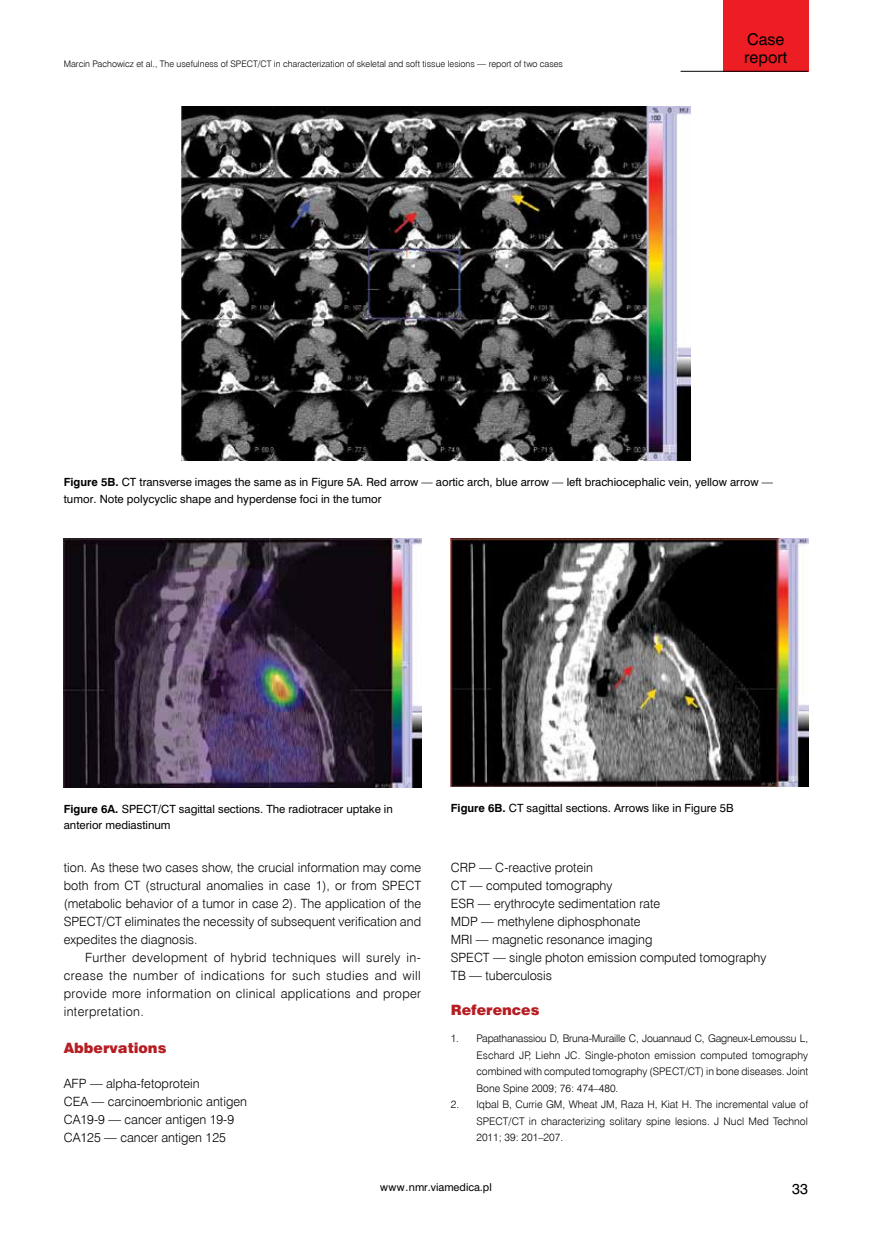
<style>
.page{position:relative;width:872px;height:1234px;background:#fff}
.page>*{position:absolute;margin:0;border:0;box-sizing:border-box;transform-origin:0 0}
.t1{font:15px/18px "Swis 721 PL";color:#000}
.t2{font:14.25px "Swis 721 Blk EU";color:#b61d22}
.t3{font:13.5px "Swis 721 PL";color:#000}
.t4{font:12.75px/18px "Swis 721 Lt EU";color:#000;text-align:justify}
.t5{font:10.5px/16.5px "Swis 721 Lt EU";color:#000;text-align:justify}
.t6{font:10.5px/16.5px "Swis 721 PL";color:#000}
.t7{font:10.05px "Swis 721 PL";color:#000}
.t8{font:9px "Swis 721 Lt EU";color:#000}
.s1{font-weight:700}
</style>
<div class="page">
<div style="left:723px;top:0;width:85px;height:71px;background:#ed1d24"></div>
<hr style="left:680px;top:71px;width:128px;height:1px;background:#000">
<img style="left:182px;top:106px;width:508px;height:354px">
<img style="left:64px;top:538px;width:357px;height:249px">
<img style="left:451px;top:538px;width:357px;height:248px">
<p class="t8" style="left:64px;top:58px;width:501px">Marcin Pachowicz et al., The usefulness of SPECT/CT in characterization of skeletal and soft tissue lesions — report of two cases</p>
<p class="t1" style="left:744px;top:30px;width:45px">Case report</p>
<p class="t6" style="left:64px;top:473px;width:710px"><span class="s1">Figure 5B.</span> CT transverse images the same as in Figure 5A. Red arrow — aortic arch, blue arrow — left brachiocephalic vein, yellow arrow — tumor. Note polycyclic shape and hyperdense foci in the tumor</p>
<p class="t6" style="left:64px;top:800px;width:330px"><span class="s1">Figure 6A.</span> SPECT/CT sagittal sections. The radiotracer uptake in anterior mediastinum</p>
<p class="t6" style="left:451px;top:799px;width:284px"><span class="s1">Figure 6B.</span> CT sagittal sections. Arrows like in Figure 5B</p>
<p class="t4" style="left:64px;top:858px;width:359px">tion. As these two cases show, the crucial information may come both from CT (structural anomalies in case 1), or from SPECT (metabolic behavior of a tumor in case 2). The application of the SPECT/CT eliminates the necessity of subsequent verification and expedites the diagnosis.</p>
<p class="t4" style="left:64px;top:948px;width:359px;text-indent:21px">Further development of hybrid techniques will surely in&shy;crease the number of indications for such studies and will provide more information on clinical applications and proper interpretation.</p>
<p class="t2" style="left:64px;top:1038px;width:104px">Abbervations</p>
<p class="t4" style="left:64px;top:1074px;width:185px;text-align:left">AFP — alpha-fetoprotein<br>CEA — carcinoembrionic antigen<br>CA19-9 — cancer antigen 19-9<br>CA125 — cancer antigen 125</p>
<p class="t4" style="left:451px;top:858px;width:317px;text-align:left">CRP — C-reactive protein<br>CT — computed tomography<br>ESR — erythrocyte sedimentation rate<br>MDP — methylene diphosphonate<br>MRI — magnetic resonance imaging<br>SPECT — single photon emission computed tomography<br>TB — tuberculosis</p>
<p class="t2" style="left:451px;top:1000px;width:90px">References</p>
<p class="t5" style="left:476px;top:1030px;width:333px;text-indent:-26px">1. Papathanassiou D, Bruna-Muraille C, Jouannaud C, Gagneux-Lemoussu L, Eschard JP, Liehn JC. Single-photon emission computed tomography combined with computed tomography (SPECT/CT) in bone diseases. Joint Bone Spine 2009; 76: 474–480.</p>
<p class="t5" style="left:476px;top:1096px;width:333px;text-indent:-26px">2. Iqbal B, Currie GM, Wheat JM, Raza H, Kiat H. The incremental value of SPECT/CT in characterizing solitary spine lesions. J Nucl Med Technol 2011; 39: 201–207.</p>
<p class="t7" style="left:380px;top:1180px;width:113px">www.nmr.viamedica.pl</p>
<p class="t3" style="left:792px;top:1179px;width:17px">33</p>
</div>
